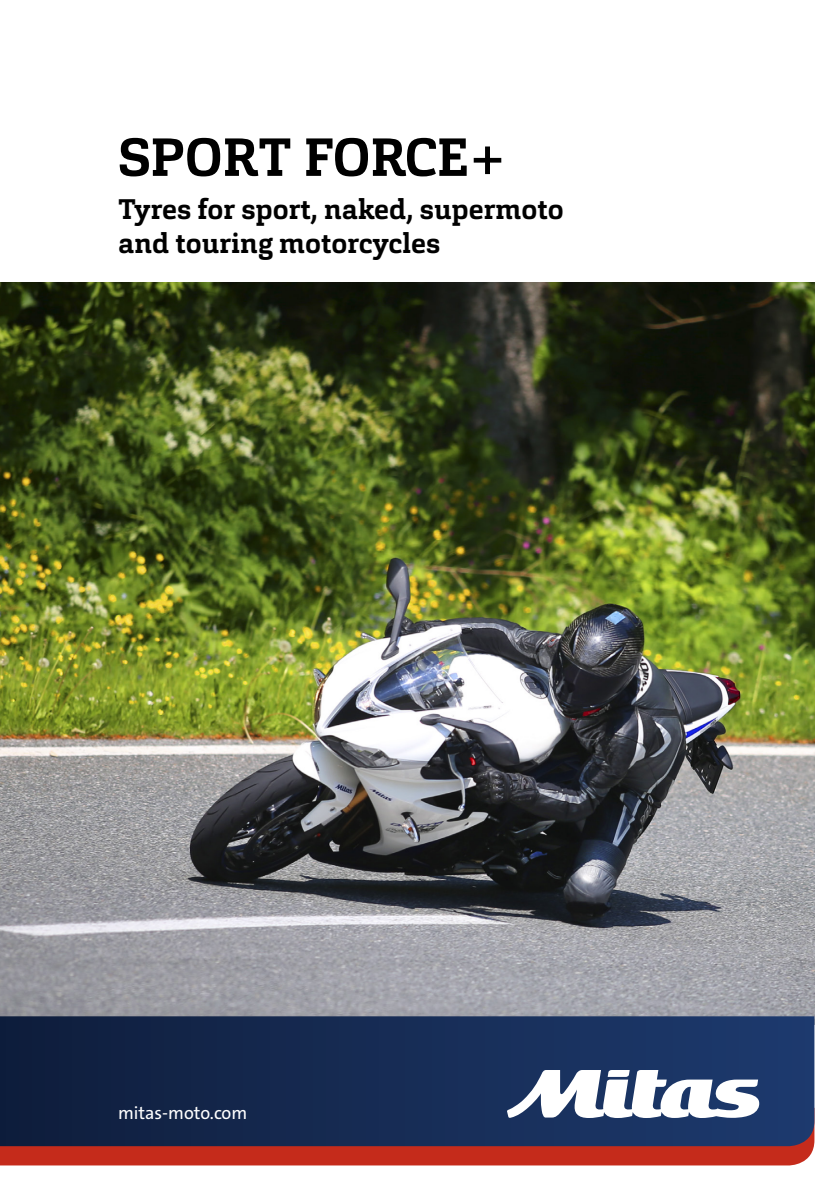
<style>
.page{position:relative;width:840px;height:1191px;background:#fff}
.page>*{position:absolute;margin:0;border:0;box-sizing:border-box;transform-origin:0 0}
.t1{font:700 53px "Cargan";letter-spacing:-.01em;color:#000}
.t2{font:700 28px/33.6px "Cargan";letter-spacing:.005em;color:#000}
.t3{font:18px "The Sans C5";color:#fff}
</style>
<div class="page">
<img style="left:0;top:282px;width:814px;height:734px">
<div style="left:0;top:1146px;width:814px;height:19px;background:#c52b1b"></div>
<svg style="left:0;top:1016px;width:814px;height:130px;background:#162b53"></svg>
<svg style="left:506px;top:1070px;width:253px;height:48px"></svg>
<h1 class="t1" style="left:118px;top:123px;width:389px">SPORT FORCE+</h1>
<p class="t2" style="left:118px;top:193px;width:447px">Tyres for sport, naked, supermoto and touring motorcycles</p>
<p class="t3" style="left:118px;top:1101px;width:131px">mitas-moto.com</p>
</div>
